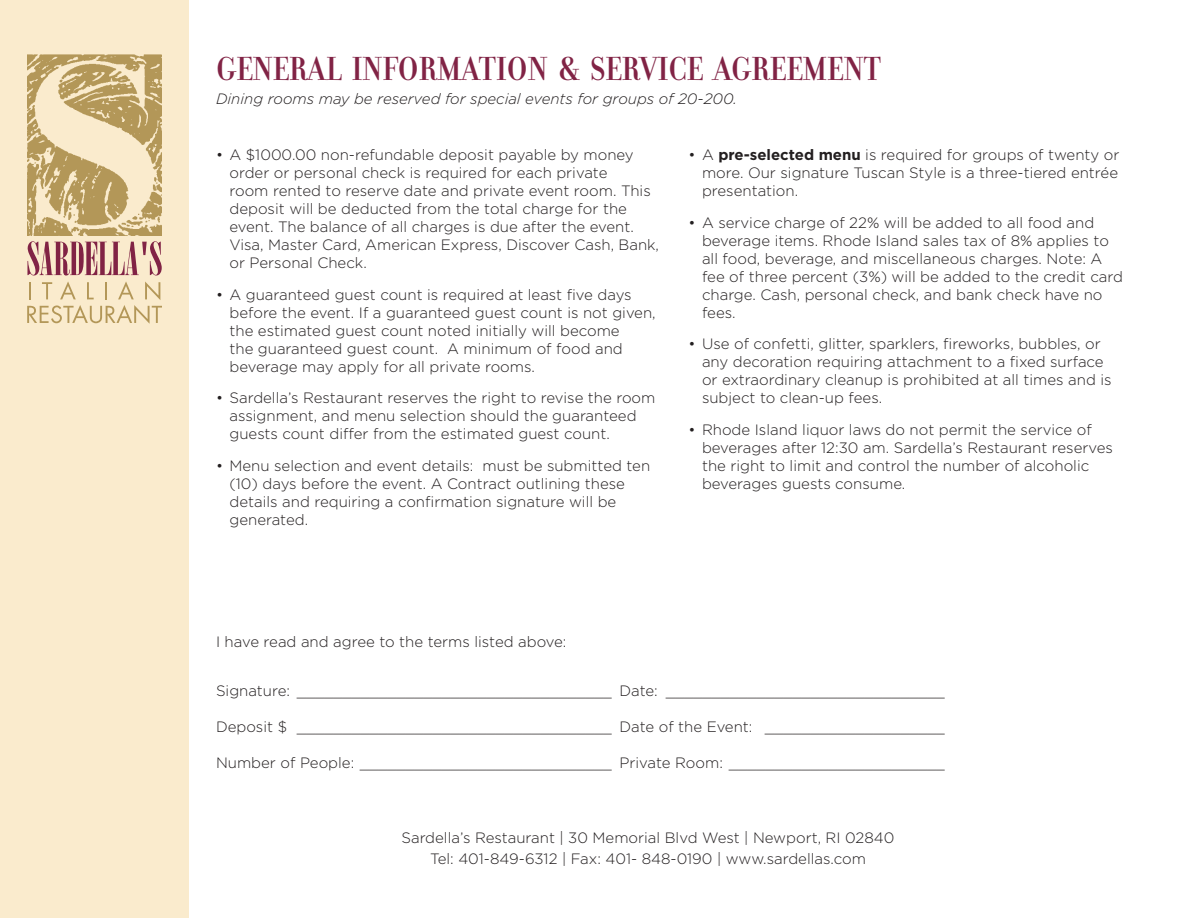
<style>
.page{position:relative;width:1188px;height:918px;background:#fff}
.page>*{position:absolute;margin:0;border:0;box-sizing:border-box;transform-origin:0 0}
.t1{font:700 36px "Filosofia Grand";color:#812345}
.t2{font:300 15px/18px "Gotham";color:#231f20}
.t3{font:italic 300 15px "Gotham";color:#231f20}
.s1{font-weight:700}
</style>
<div class="page">
<div style="left:0;top:0;width:189px;height:918px;background:#faebcd"></div>
<svg style="left:27px;top:241px;width:135px;height:83px"></svg>
<img style="left:27px;top:54px;width:134px;height:181px">
<p class="t1" style="left:216px;top:49px;width:666px">GENERAL INFORMATION &amp; SERVICE AGREEMENT</p>
<p class="t3" style="left:216px;top:91px;width:522px">Dining rooms may be reserved for special events for groups of 20-200.</p>
<p class="t2" style="left:230px;top:146px;width:431px;text-indent:-14px">• A $1000.00 non-refundable deposit payable by money order or personal check is required for each private<br>room rented to reserve date and private event room. This deposit will be deducted from the total charge for the event. The balance of all charges is due after the event.<br>Visa, Master Card, American Express, Discover Cash, Bank, or Personal Check.</p>
<p class="t2" style="left:230px;top:285px;width:428px;text-indent:-14px">• A guaranteed guest count is required at least five days before the event. If a guaranteed guest count is not given, the estimated guest count noted initially will become<br>the guaranteed guest count. A minimum of food and beverage may apply for all private rooms.</p>
<p class="t2" style="left:230px;top:389px;width:428px;text-indent:-14px">• Sardella’s Restaurant reserves the right to revise the room assignment, and menu selection should the guaranteed guests count differ from the estimated guest count.</p>
<p class="t2" style="left:230px;top:456px;width:422px;text-indent:-14px">• Menu selection and event details: must be submitted ten (10) days before the event. A Contract outlining these details and requiring a confirmation signature will be generated.</p>
<p class="t2" style="left:702px;top:146px;width:419px;text-align:justify;text-indent:-14px">• A <span class="s1">pre-selected menu</span> is required for groups of twenty or more. Our signature Tuscan Style is a three-tiered entrée presentation.</p>
<p class="t2" style="left:702px;top:213px;width:423px;text-indent:-14px">• A service charge of 22% will be added to all food and beverage items. Rhode Island sales tax of 8% applies to all food, beverage, and miscellaneous charges. Note: A fee of three percent (3%) will be added to the credit card charge. Cash, personal check, and bank check have no fees.</p>
<p class="t2" style="left:702px;top:335px;width:411px;text-indent:-14px">• Use of confetti, glitter, sparklers, fireworks, bubbles, or any decoration requiring attachment to a fixed surface or extraordinary cleanup is prohibited at all times and is subject to clean-up fees.</p>
<p class="t2" style="left:702px;top:420px;width:412px;text-indent:-14px">• Rhode Island liquor laws do not permit the service of beverages after 12:30 am. Sardella’s Restaurant reserves the right to limit and control the number of alcoholic beverages guests consume.</p>
<p class="t2" style="left:216px;top:632px;width:352px">I have read and agree to the terms listed above:</p>
<p class="t2" style="left:216px;top:681px;width:730px">Signature: ___________________________________ Date: _______________________________</p>
<p class="t2" style="left:216px;top:717px;width:730px">Deposit $ ___________________________________ Date of the Event: ____________________</p>
<p class="t2" style="left:216px;top:753px;width:730px">Number of People: ____________________________ Private Room: ________________________</p>
<p class="t2" style="left:401px;top:828px;width:495px">Sardella’s Restaurant | 30 Memorial Blvd West | Newport, RI 02840</p>
<p class="t2" style="left:430px;top:849px;width:437px">Tel: 401-849-6312 | Fax: 401- 848-0190 | www.sardellas.com</p>
</div>
